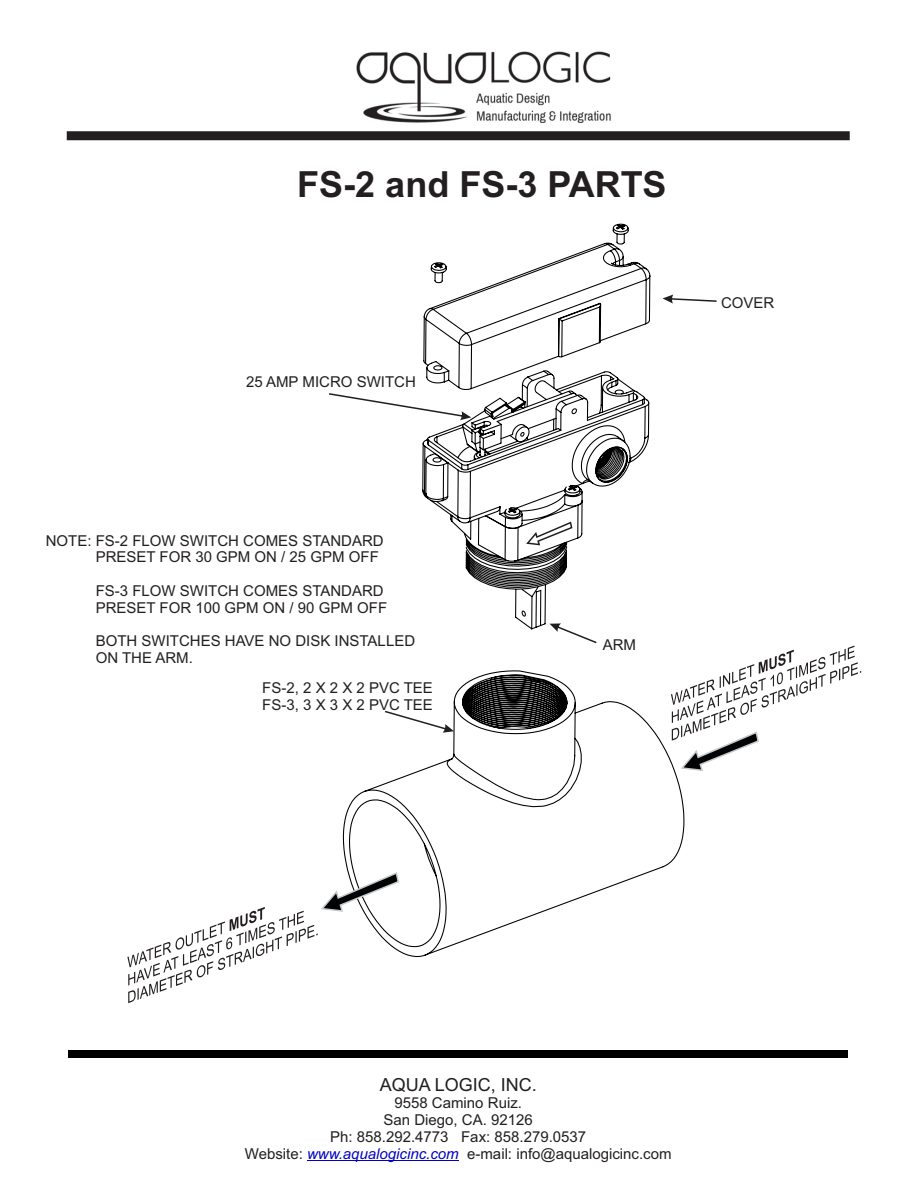
<style>
.page{position:relative;width:918px;height:1188px;background:#fff}
.page>*{position:absolute;margin:0;border:0;box-sizing:border-box;transform-origin:0 0}
.t1{font:700 36px "Arial";color:#231f20}
.t2{font:18px "Arial";color:#231f20}
.t3{font:15px/16.8px "Arial";color:#231f20}
.s1{font-style:italic;color:#0000c4}
</style>
<div class="page">
<img style="left:328px;top:51px;width:314px;height:90px">
<div style="left:67px;top:131px;width:783px;height:9px;background:#231f20"></div>
<hr style="left:307px;top:1160px;width:152px;height:1px;background:#0000c4">
<div style="left:68px;top:1050px;width:780px;height:7px;background:#000"></div>
<svg style="left:342px;top:223px;width:343px;height:735px"></svg>
<svg style="left:329px;top:393px;width:142px;height:27px"></svg>
<svg style="left:385px;top:711px;width:69px;height:22px"></svg>
<svg style="left:550px;top:623px;width:47px;height:20px"></svg>
<svg style="left:663px;top:294px;width:54px;height:10px"></svg>
<svg style="left:526px;top:521px;width:47px;height:25px"></svg>
<svg style="left:671px;top:646px;width:190px;height:126px"></svg>
<svg style="left:127px;top:871px;width:273px;height:132px"></svg>
<h1 class="t1" style="left:297px;top:171px;width:371px">FS-2 and FS-3 PARTS</h1>
<p class="t3" style="left:246px;top:374px;width:171px">25 AMP MICRO SWITCH</p>
<p class="t3" style="left:721px;top:296px;width:55px">COVER</p>
<p class="t3" style="left:96px;top:533px;width:290px;text-indent:-50px">NOTE: FS-2 FLOW SWITCH COMES STANDARD<br>PRESET FOR 30 GPM ON / 25 GPM OFF</p>
<p class="t3" style="left:96px;top:584px;width:293px">FS-3 FLOW SWITCH COMES STANDARD<br>PRESET FOR 100 GPM ON / 90 GPM OFF</p>
<p class="t3" style="left:96px;top:634px;width:321px">BOTH SWITCHES HAVE NO DISK INSTALLED<br>ON THE ARM.</p>
<p class="t3" style="left:262px;top:681px;width:172px">FS-2, 2 X 2 X 2 PVC TEE<br>FS-3, 3 X 3 X 2 PVC TEE</p>
<p class="t3" style="left:603px;top:637px;width:35px">ARM</p>
<p class="t2" style="left:380px;top:1078px;width:159px">AQUA LOGIC, INC.</p>
<p class="t3" style="left:245px;top:1096px;width:428px;text-align:center">9558 Camino Ruiz.<br>San Diego, CA. 92126<br>Ph: 858.292.4773 Fax: 858.279.0537<br>Website: <span class="s1">www.aqualogicinc.com</span> e-mail: info@aqualogicinc.com</p>
</div>
